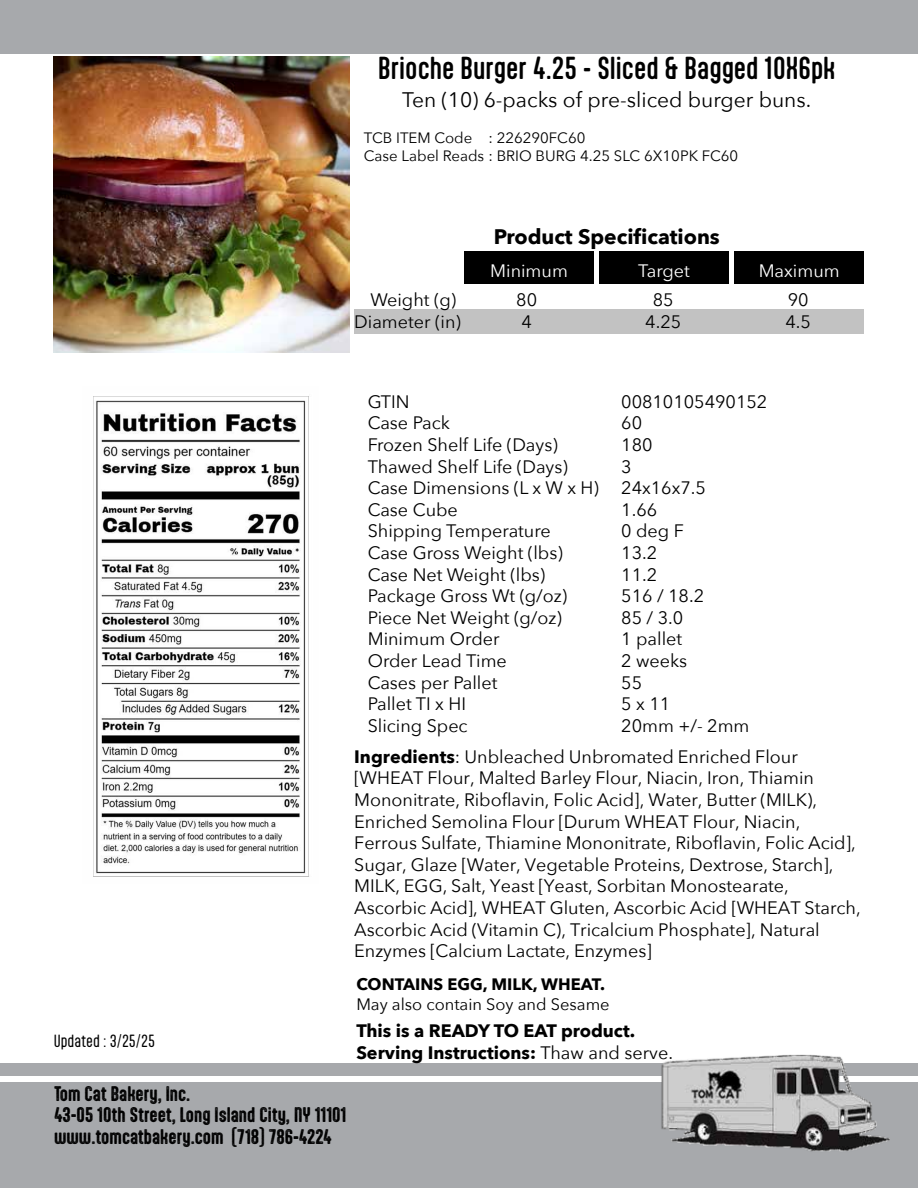
<style>
.page{position:relative;width:918px;height:1188px;background:#fff}
.page>*{position:absolute;margin:0;border:0;box-sizing:border-box;transform-origin:0 0}
.t1{font:500 27px "Aptly";color:#000}
.t2{font:21px "Avenir Next";color:#000}
.t3{font:700 21px "Avenir Next";color:#000}
.t4{font:18px/21.6px "Avenir Next";color:#000}
.t5{font:18px/21.6px "Aptly Rust";color:#000}
.t6{font:700 18px/21.6px "Avenir Next";color:#000}
.t7{font:18px "Avenir Next";color:#fff}
.t8{font:16.5px "Avenir Next";color:#000}
.t9{font:700 16.5px "Avenir Next";color:#000}
.t10{font:15px/18px "Avenir Next";color:#000}
.t11{font:15px "Aptly";color:#000}
.s1{font-weight:700}
.s2{font-weight:400}
</style>
<div class="page">
<div style="left:0;top:1083px;width:918px;height:105px;background:#a7a9ac"></div>
<div style="left:0;top:1063px;width:918px;height:12px;background:#a7a9ac"></div>
<div style="left:0;top:0;width:918px;height:54px;background:#a7a9ac"></div>
<img style="left:655px;top:1054px;width:235px;height:98px">
<img style="left:54px;top:56px;width:296px;height:296px">
<img style="left:93px;top:396px;width:216px;height:481px">
<div style="left:464px;top:251px;width:130px;height:33px;background:#000"></div>
<div style="left:734px;top:251px;width:130px;height:33px;background:#000"></div>
<div style="left:599px;top:251px;width:130px;height:33px;background:#000"></div>
<h1 class="t1" style="left:378px;top:52px;width:459px">Brioche Burger 4.25 - Sliced &amp; Bagged 10X6pk</h1>
<p class="t2" style="left:402px;top:82px;width:411px">Ten (10) 6-packs of pre-sliced burger buns.</p>
<p class="t10" style="left:364px;top:128px;width:376px">TCB ITEM Code : 226290FC60<br>Case Label Reads : BRIO BURG 4.25 SLC 6X10PK FC60</p>
<p class="t3" style="left:494px;top:218px;width:227px">Product Specifications</p>
<p class="t7" style="left:490px;top:255px;width:79px">Minimum</p>
<p class="t7" style="left:638px;top:255px;width:53px">Target</p>
<p class="t7" style="left:759px;top:255px;width:83px">Maximum</p>
<p class="t4" style="left:370px;top:288px;width:87px">Weight (g)</p>
<p class="t4" style="left:516px;top:288px;width:22px">80</p>
<p class="t4" style="left:653px;top:288px;width:22px">85</p>
<p class="t4" style="left:788px;top:288px;width:22px">90</p>
<p class="t4" style="left:354px;top:310px;width:108px">Diameter (in)</p>
<p class="t4" style="left:522px;top:310px;width:12px">4</p>
<p class="t4" style="left:645px;top:310px;width:38px">4.25</p>
<p class="t4" style="left:785px;top:310px;width:27px">4.5</p>
<p class="t11" style="left:54px;top:1032px;width:103px">Updated : 3/25/25</p>
<p class="t4" style="left:368px;top:390px;width:43px">GTIN</p>
<p class="t4" style="left:621px;top:390px;width:148px">00810105490152</p>
<p class="t4" style="left:368px;top:412px;width:84px">Case Pack</p>
<p class="t4" style="left:621px;top:412px;width:22px">60</p>
<p class="t4" style="left:368px;top:433px;width:192px">Frozen Shelf Life (Days)</p>
<p class="t4" style="left:621px;top:433px;width:33px">180</p>
<p class="t4" style="left:368px;top:455px;width:202px">Thawed Shelf Life (Days)</p>
<p class="t4" style="left:368px;top:455px;width:340px;text-indent:253px">3<br>Case Dimensions (L x W x H) 24x16x7.5<br>Case Cube</p>
<p class="t4" style="left:621px;top:498px;width:38px">1.66</p>
<p class="t4" style="left:368px;top:520px;width:185px">Shipping Temperature</p>
<p class="t4" style="left:621px;top:520px;width:64px">0 deg F</p>
<p class="t4" style="left:368px;top:541px;width:196px">Case Gross Weight (lbs)</p>
<p class="t4" style="left:621px;top:541px;width:38px">13.2</p>
<p class="t4" style="left:368px;top:563px;width:179px">Case Net Weight (lbs)</p>
<p class="t4" style="left:621px;top:563px;width:38px">11.2</p>
<p class="t4" style="left:368px;top:584px;width:201px">Package Gross Wt (g/oz)</p>
<p class="t4" style="left:621px;top:584px;width:84px">516 / 18.2</p>
<p class="t4" style="left:368px;top:606px;width:196px">Piece Net Weight (g/oz)</p>
<p class="t4" style="left:621px;top:606px;width:64px">85 / 3.0</p>
<p class="t4" style="left:368px;top:628px;width:133px">Minimum Order</p>
<p class="t4" style="left:621px;top:628px;width:63px">1 pallet</p>
<p class="t4" style="left:368px;top:649px;width:141px">Order Lead Time</p>
<p class="t4" style="left:621px;top:649px;width:68px">2 weeks</p>
<p class="t4" style="left:368px;top:671px;width:131px">Cases per Pallet</p>
<p class="t4" style="left:621px;top:671px;width:22px">55</p>
<p class="t4" style="left:368px;top:692px;width:100px">Pallet TI x HI</p>
<p class="t4" style="left:621px;top:692px;width:51px">5 x 11</p>
<p class="t4" style="left:368px;top:714px;width:101px">Slicing Spec</p>
<p class="t4" style="left:621px;top:714px;width:130px">20mm +/- 2mm</p>
<p class="t4" style="left:354px;top:745px;width:508px"><span class="s1">Ingredients</span>: Unbleached Unbromated Enriched Flour [WHEAT Flour, Malted Barley Flour, Niacin, Iron, Thiamin Mononitrate, Riboflavin, Folic Acid], Water, Butter (MILK), Enriched Semolina Flour [Durum WHEAT Flour, Niacin, Ferrous Sulfate, Thiamine Mononitrate, Riboflavin, Folic Acid], Sugar, Glaze [Water, Vegetable Proteins, Dextrose, Starch], MILK, EGG, Salt, Yeast [Yeast, Sorbitan Monostearate, Ascorbic Acid], WHEAT Gluten, Ascorbic Acid [WHEAT Starch, Ascorbic Acid (Vitamin C), Tricalcium Phosphate], Natural Enzymes [Calcium Lactate, Enzymes]</p>
<p class="t9" style="left:356px;top:970px;width:250px">CONTAINS EGG, MILK, WHEAT.</p>
<p class="t8" style="left:356px;top:991px;width:255px">May also contain Soy and Sesame</p>
<p class="t6" style="left:356px;top:1020px;width:318px">This is a READY TO EAT product.<br>Serving Instructions: <span class="s2">Thaw and serve.</span></p>
<p class="t5" style="left:54px;top:1082px;width:294px">Tom Cat Bakery, Inc.<br>43-05 10th Street, Long Island City, NY 11101 www.tomcatbakery.com (718) 786-4224</p>
</div>
